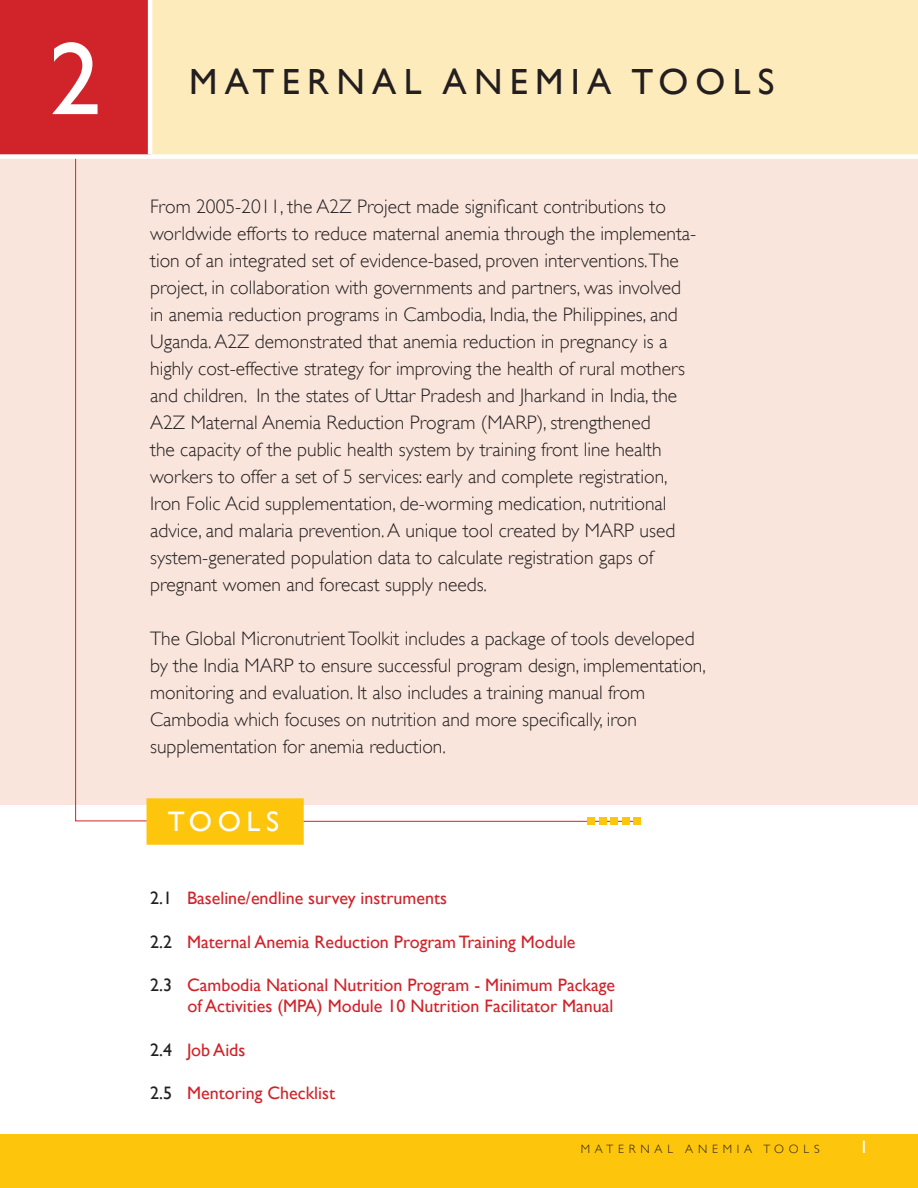
<style>
.page{position:relative;width:918px;height:1188px;background:#fff}
.page>*{position:absolute;margin:0;border:0;box-sizing:border-box;transform-origin:0 0}
.t1{font:104.1px "Gill Sans";color:#fff}
.t2{font:36.3px "Gill Sans";letter-spacing:.2em;color:#231f20}
.t3{font:28.2px "Gill Sans";letter-spacing:.2em;color:#fff}
.t4{font:300 19.5px/27px "Gill Sans";color:#231f20}
.t5{font:18px/21.6px "Gill Sans";color:#d1232a;text-align:right}
.t6{font:18px "Gill Sans";color:#fff}
.t7{font:300 12px "Gill Sans";letter-spacing:.4em;color:#231f20}
.s1{color:#231f20}
</style>
<div class="page">
<div style="left:0;top:1134px;width:918px;height:54px;background:#fec50d"></div>
<div style="left:151px;top:0;width:767px;height:156px;background:#feebbb"></div>
<div style="left:0;top:157px;width:917px;height:648px;background:#f9e5dc"></div>
<svg style="left:75px;top:159px;width:72px;height:663px"></svg>
<div style="left:147px;top:798px;width:157px;height:47px;background:#fec50d;border:2px solid #fec50d"></div>
<div style="left:0;top:0;width:149px;height:156px;background:#d1232a"></div>
<div style="left:0;top:154px;width:918px;height:5px;background:#fff"></div>
<hr style="left:148px;top:0;width:4px;height:154px;background:#fff">
<hr style="left:304px;top:821px;width:331px;height:1px;background:#d1232a">
<div style="left:634px;top:818px;width:7px;height:7px;background:#fec50d"></div>
<div style="left:622px;top:818px;width:7px;height:7px;background:#fec50d"></div>
<div style="left:611px;top:818px;width:7px;height:7px;background:#fec50d"></div>
<div style="left:599px;top:818px;width:7px;height:7px;background:#fec50d"></div>
<div style="left:588px;top:818px;width:7px;height:7px;background:#fec50d"></div>
<p class="t1" style="left:49px;top:18px;width:54px">2</p>
<p class="t2" style="left:189px;top:60px;width:587px">MATERNAL ANEMIA TOOLS</p>
<p class="t4" style="left:150px;top:193px;width:548px">From 2005-2011, the A2Z Project made significant contributions to worldwide efforts to reduce maternal anemia through the implementa&shy;tion of an integrated set of evidence-based, proven interventions.The project, in collaboration with governments and partners, was involved in anemia reduction programs in Cambodia, India, the Philippines, and Uganda. A2Z demonstrated that anemia reduction in pregnancy is a highly cost-effective strategy for improving the health of rural mothers and children. In the states of Uttar Pradesh and Jharkand in India, the A2Z Maternal Anemia Reduction Program (MARP), strengthened<br>the capacity of the public health system by training front line health workers to offer a set of 5 services: early and complete registration, Iron Folic Acid supplementation, de-worming medication, nutritional advice, and malaria prevention. A unique tool created by MARP used system-generated population data to calculate registration gaps of pregnant women and forecast supply needs.</p>
<p class="t4" style="left:150px;top:625px;width:557px">The Global Micronutrient Toolkit includes a package of tools developed by the India MARP to ensure successful program design, implementation, monitoring and evaluation. It also includes a training manual from Cambodia which focuses on nutrition and more specifically, iron supplementation for anemia reduction.</p>
<p class="t3" style="left:168px;top:804px;width:113px">TOOLS</p>
<p class="t5" style="left:150px;top:887px;width:298px"><span class="s1">2.1</span> Baseline/endline survey instruments</p>
<p class="t5" style="left:150px;top:931px;width:427px"><span class="s1">2.2</span> Maternal Anemia Reduction Program Training Module</p>
<p class="t5" style="left:150px;top:974px;width:467px"><span class="s1">2.3</span> Cambodia National Nutrition Program - Minimum Package of Activities (MPA) Module 10 Nutrition Facilitator Manual</p>
<p class="t5" style="left:150px;top:1039px;width:97px"><span class="s1">2.4</span> Job Aids</p>
<p class="t5" style="left:150px;top:1082px;width:186px"><span class="s1">2.5</span> Mentoring Checklist</p>
<p class="t7" style="left:581px;top:1142px;width:240px">MATERNAL ANEMIA TOOLS</p>
<p class="t6" style="left:860px;top:1137px;width:10px">1</p>
</div>
